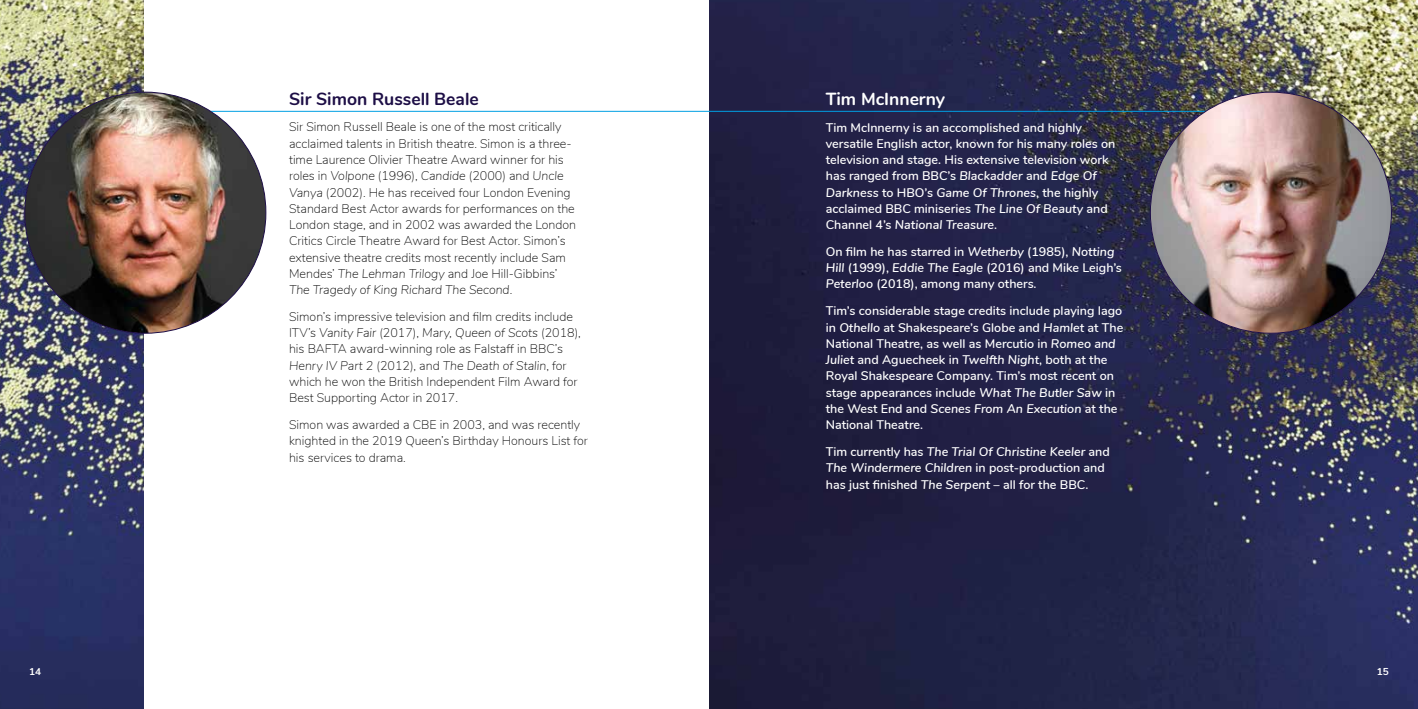
<style>
.page{position:relative;width:1418px;height:709px;background:#fff}
.page>*{position:absolute;margin:0;border:0;box-sizing:border-box;transform-origin:0 0}
.t1{font:700 17.5px "Nunito";color:#1d0e46}
.t2{font:700 17.5px "Nunito";color:#fff}
.t3{font:600 12.5px/16.2px "Nunito";color:#fff}
.t4{font:200 12.5px/16.2px "Nunito";color:#000}
.t5{font:700 10px "Nunito";color:#fff}
.s1{font-style:italic}
</style>
<div class="page">
<img style="left:0;top:0;width:143px;height:709px">
<img style="left:710px;top:0;width:707px;height:709px">
<hr style="left:122px;top:111px;width:1193px;height:1px;background:#009fe3">
<img style="left:25px;top:92px;width:241px;height:241px;border-radius:120px">
<img style="left:1150px;top:92px;width:241px;height:241px;border-radius:120px">
<h1 class="t1" style="left:289px;top:86px;width:191px">Sir Simon Russell Beale</h1>
<h1 class="t2" style="left:825px;top:86px;width:121px">Tim McInnerny</h1>
<p class="t3" style="left:825px;top:118px;width:291px">Tim McInnerny is an accomplished and highly versatile English actor, known for his many roles on television and stage. His extensive television work has ranged from BBC’s <span class="s1">Blackadder</span> and <span class="s1">Edge Of Darkness</span> to HBO’s <span class="s1">Game Of Thrones</span>, the highly acclaimed BBC miniseries <span class="s1">The Line Of Beauty</span> and Channel 4’s <span class="s1">National Treasure</span>.</p>
<p class="t3" style="left:825px;top:243px;width:298px">On film he has starred in <span class="s1">Wetherby</span> (1985), <span class="s1">Notting<br>Hill</span> (1999), <span class="s1">Eddie The Eagle</span> (2016) and Mike Leigh’s<br><span class="s1">Peterloo</span> (2018), among many others.</p>
<p class="t3" style="left:825px;top:302px;width:299px">Tim’s considerable stage credits include playing Iago in <span class="s1">Othello</span> at Shakespeare’s Globe and <span class="s1">Hamlet</span> at The National Theatre, as well as Mercutio in <span class="s1">Romeo and Juliet</span> and Aguecheek in <span class="s1">Twelfth Night</span>, both at the Royal Shakespeare Company. Tim’s most recent on stage appearances include <span class="s1">What The Butler Saw</span> in the West End and <span class="s1">Scenes From An Execution</span> at the National Theatre.</p>
<p class="t3" style="left:825px;top:443px;width:285px">Tim currently has <span class="s1">The Trial Of Christine Keeler</span> and<br><span class="s1">The Windermere Children</span> in post-production and has just finished <span class="s1">The Serpent</span> – all for the BBC.</p>
<p class="t4" style="left:289px;top:118px;width:289px">Sir Simon Russell Beale is one of the most critically acclaimed talents in British theatre. Simon is a three&shy;time Laurence Olivier Theatre Award winner for his roles in <span class="s1">Volpone</span> (1996), <span class="s1">Candide</span> (2000) and <span class="s1">Uncle Vanya</span> (2002). He has received four London Evening Standard Best Actor awards for performances on the London stage, and in 2002 was awarded the London Critics Circle Theatre Award for Best Actor. Simon’s extensive theatre credits most recently include Sam Mendes’ <span class="s1">The Lehman Trilogy</span> and Joe Hill-Gibbins’ <span class="s1">The Tragedy of King Richard The Second</span>.</p>
<p class="t4" style="left:289px;top:308px;width:293px">Simon’s impressive television and film credits include ITV’s <span class="s1">Vanity Fair</span> (2017), <span class="s1">Mary, Queen of Scots</span> (2018), his BAFTA award-winning role as Falstaff in BBC’s <span class="s1">Henry IV Part 2</span> (2012), and <span class="s1">The Death of Stalin</span>, for which he won the British Independent Film Award for Best Supporting Actor in 2017.</p>
<p class="t4" style="left:289px;top:416px;width:300px">Simon was awarded a CBE in 2003, and was recently knighted in the 2019 Queen’s Birthday Honours List for his services to drama.</p>
<p class="t5" style="left:29px;top:664px;width:13px">14</p>
<p class="t5" style="left:1376px;top:664px;width:14px">15</p>
</div>
